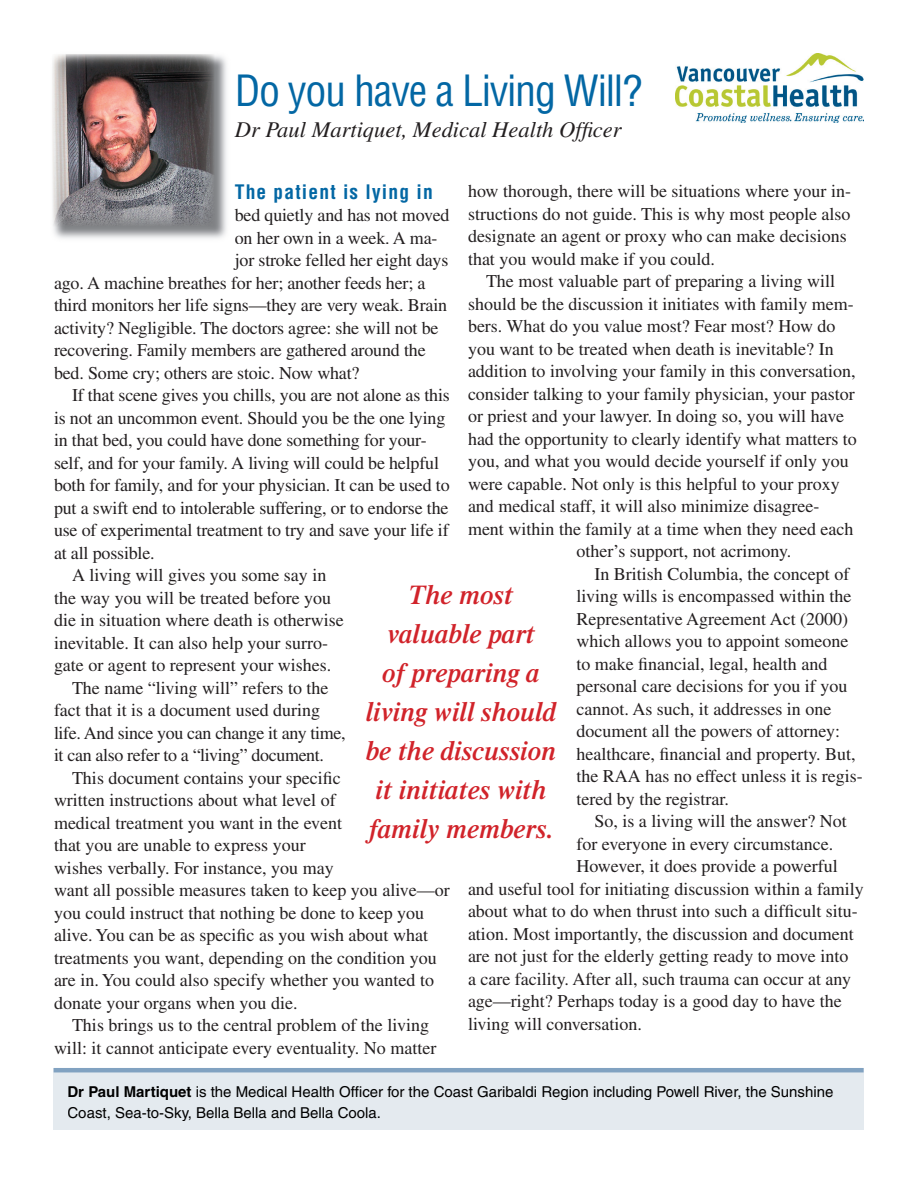
<style>
.page{position:relative;width:918px;height:1188px;background:#fff}
.page>*{position:absolute;margin:0;border:0;box-sizing:border-box;transform-origin:0 0}
.t1{font:condensed 42px "Helvetica";letter-spacing:-.03em;color:#0367a4}
.t2{font:italic 600 27px/39px "Times";color:#d1232a;text-align:center}
.t3{font:italic 22.5px "Times";color:#231f20}
.t4{font:700 condensed 19.5px "Helvetica";letter-spacing:.06em;color:#0367a4}
.t5{font:18px/22.5px "Times";color:#231f20}
.t6{font:18px "Times";letter-spacing:-.02em;color:#231f20}
.t7{font:15px/21px "Helvetica";color:#000}
.s1{font-weight:700}
</style>
<div class="page">
<div style="left:53px;top:1068px;width:811px;height:62px;background:#e4eaef"></div>
<hr style="left:54px;top:1068px;width:810px;height:4px;background:#81a2c1">
<img style="left:53px;top:55px;width:174px;height:184px">
<img style="left:52px;top:54px;width:162px;height:172px">
<img style="left:675px;top:54px;width:189px;height:68px">
<h1 class="t1" style="left:235px;top:64px;width:410px">Do you have a Living Will?</h1>
<p class="t3" style="left:235px;top:118px;width:388px">Dr Paul Martiquet, Medical Health Officer</p>
<p class="t4" style="left:235px;top:179px;width:200px">The patient is lying in</p>
<p class="t5" style="left:235px;top:204px;width:216px">bed quietly and has not moved</p>
<p class="t5" style="left:235px;top:226px;width:204px">on her own in a week. A ma-</p>
<p class="t5" style="left:235px;top:249px;width:215px">jor stroke felled her eight days</p>
<p class="t5" style="left:54px;top:271px;width:373px">ago. A machine breathes for her; another feeds her; a</p>
<p class="t5" style="left:54px;top:294px;width:395px">third monitors her life signs—they are very weak. Brain</p>
<p class="t5" style="left:54px;top:316px;width:386px">activity? Negligible. The doctors agree: she will not be</p>
<p class="t5" style="left:54px;top:339px;width:373px">recovering. Family members are gathered around the</p>
<p class="t5" style="left:54px;top:361px;width:307px">bed. Some cry; others are stoic. Now what?</p>
<p class="t5" style="left:72px;top:384px;width:379px">If that scene gives you chills, you are not alone as this</p>
<p class="t5" style="left:54px;top:406px;width:393px">is not an uncommon event. Should you be the one lying</p>
<p class="t5" style="left:54px;top:429px;width:374px">in that bed, you could have done something for your-</p>
<p class="t5" style="left:54px;top:451px;width:387px">self, and for your family. A living will could be helpful</p>
<p class="t5" style="left:54px;top:474px;width:397px">both for family, and for your physician. It can be used to</p>
<p class="t5" style="left:54px;top:496px;width:396px">put a swift end to intolerable suffering, or to endorse the</p>
<p class="t5" style="left:54px;top:519px;width:396px">use of experimental treatment to try and save your life if</p>
<p class="t5" style="left:54px;top:541px;width:102px">at all possible.</p>
<p class="t5" style="left:72px;top:564px;width:256px">A living will gives you some say in</p>
<p class="t5" style="left:54px;top:586px;width:279px">the way you will be treated before you</p>
<p class="t5" style="left:54px;top:609px;width:291px">die in situation where death is otherwise</p>
<p class="t5" style="left:54px;top:631px;width:275px">inevitable. It can also help your surro-</p>
<p class="t5" style="left:54px;top:654px;width:279px">gate or agent to represent your wishes.</p>
<p class="t5" style="left:72px;top:676px;width:258px">The name “living will” refers to the</p>
<p class="t5" style="left:54px;top:699px;width:268px">fact that it is a document used during</p>
<p class="t6" style="left:54px;top:722px;width:293px">life. And since you can change it any time,</p>
<p class="t6" style="left:54px;top:745px;width:272px">it can also refer to a “living” document.</p>
<p class="t5" style="left:72px;top:766px;width:270px">This document contains your specific</p>
<p class="t5" style="left:54px;top:789px;width:283px">written instructions about what level of</p>
<p class="t5" style="left:54px;top:811px;width:290px">medical treatment you want in the event</p>
<p class="t5" style="left:54px;top:834px;width:253px">that you are unable to express your</p>
<p class="t5" style="left:54px;top:856px;width:281px">wishes verbally. For instance, you may</p>
<p class="t5" style="left:54px;top:879px;width:397px">want all possible measures taken to keep you alive—or</p>
<p class="t5" style="left:54px;top:901px;width:372px">you could instruct that nothing be done to keep you</p>
<p class="t5" style="left:54px;top:924px;width:376px">alive. You can be as specific as you wish about what</p>
<p class="t5" style="left:54px;top:946px;width:384px">treatments you want, depending on the condition you</p>
<p class="t5" style="left:54px;top:969px;width:382px">are in. You could also specify whether you wanted to</p>
<p class="t5" style="left:54px;top:991px;width:245px">donate your organs when you die.</p>
<p class="t5" style="left:72px;top:1014px;width:359px">This brings us to the central problem of the living</p>
<p class="t5" style="left:54px;top:1036px;width:384px">will: it cannot anticipate every eventuality. No matter</p>
<p class="t5" style="left:468px;top:180px;width:385px">how thorough, there will be situations where your in&shy;structions do not guide. This is why most people also designate an agent or proxy who can make decisions that you would make if you could.</p>
<p class="t5" style="left:486px;top:270px;width:351px">The most valuable part of preparing a living will</p>
<p class="t5" style="left:468px;top:292px;width:387px">should be the discussion it initiates with family mem-</p>
<p class="t5" style="left:468px;top:315px;width:369px">bers. What do you value most? Fear most? How do</p>
<p class="t5" style="left:468px;top:337px;width:367px">you want to be treated when death is inevitable? In</p>
<p class="t5" style="left:468px;top:360px;width:389px">addition to involving your family in this conversation,</p>
<p class="t5" style="left:468px;top:382px;width:388px">consider talking to your family physician, your pastor</p>
<p class="t5" style="left:468px;top:405px;width:378px">or priest and your lawyer. In doing so, you will have</p>
<p class="t5" style="left:468px;top:427px;width:390px">had the opportunity to clearly identify what matters to</p>
<p class="t5" style="left:468px;top:450px;width:382px">you, and what you would decide yourself if only you</p>
<p class="t5" style="left:468px;top:472px;width:373px">were capable. Not only is this helpful to your proxy</p>
<p class="t5" style="left:468px;top:495px;width:353px">and medical staff, it will also minimize disagree-</p>
<p class="t5" style="left:468px;top:517px;width:387px">ment within the family at a time when they need each</p>
<p class="t5" style="left:576px;top:540px;width:217px">other’s support, not acrimony.</p>
<p class="t5" style="left:594px;top:562px;width:256px">In British Columbia, the concept of</p>
<p class="t5" style="left:576px;top:585px;width:277px">living wills is encompassed within the</p>
<p class="t5" style="left:576px;top:607px;width:273px">Representative Agreement Act (2000)</p>
<p class="t5" style="left:576px;top:630px;width:274px">which allows you to appoint someone</p>
<p class="t5" style="left:576px;top:652px;width:252px">to make financial, legal, health and</p>
<p class="t5" style="left:576px;top:675px;width:272px">personal care decisions for you if you</p>
<p class="t5" style="left:576px;top:697px;width:256px">cannot. As such, it addresses in one</p>
<p class="t5" style="left:576px;top:720px;width:265px">document all the powers of attorney:</p>
<p class="t5" style="left:576px;top:742px;width:281px">healthcare, financial and property. But,</p>
<p class="t5" style="left:576px;top:765px;width:288px">the RAA has no effect unless it is regis-</p>
<p class="t5" style="left:576px;top:787px;width:154px">tered by the registrar.</p>
<p class="t5" style="left:594px;top:810px;width:254px">So, is a living will the answer? Not</p>
<p class="t5" style="left:576px;top:832px;width:258px">for everyone in every circumstance.</p>
<p class="t5" style="left:576px;top:855px;width:263px">However, it does provide a powerful</p>
<p class="t5" style="left:468px;top:877px;width:397px">and useful tool for initiating discussion within a family</p>
<p class="t5" style="left:468px;top:900px;width:391px">about what to do when thrust into such a difficult situ-</p>
<p class="t5" style="left:468px;top:922px;width:387px">ation. Most importantly, the discussion and document</p>
<p class="t5" style="left:468px;top:945px;width:382px">are not just for the elderly getting ready to move into</p>
<p class="t5" style="left:468px;top:967px;width:385px">a care facility. After all, such trauma can occur at any</p>
<p class="t5" style="left:468px;top:990px;width:375px">age—right? Perhaps today is a good day to have the</p>
<p class="t5" style="left:468px;top:1012px;width:176px">living will conversation.</p>
<h2 class="t2" style="left:366px;top:575px;width:192px">The most valuable part<br>of preparing a living will should be the discussion it initiates with family members.</h2>
<p class="t7" style="left:68px;top:1081px;width:767px"><span class="s1">Dr Paul Martiquet</span> is the Medical Health Officer for the Coast Garibaldi Region including Powell River, the Sunshine<br>Coast, Sea-to-Sky, Bella Bella and Bella Coola.</p>
</div>
